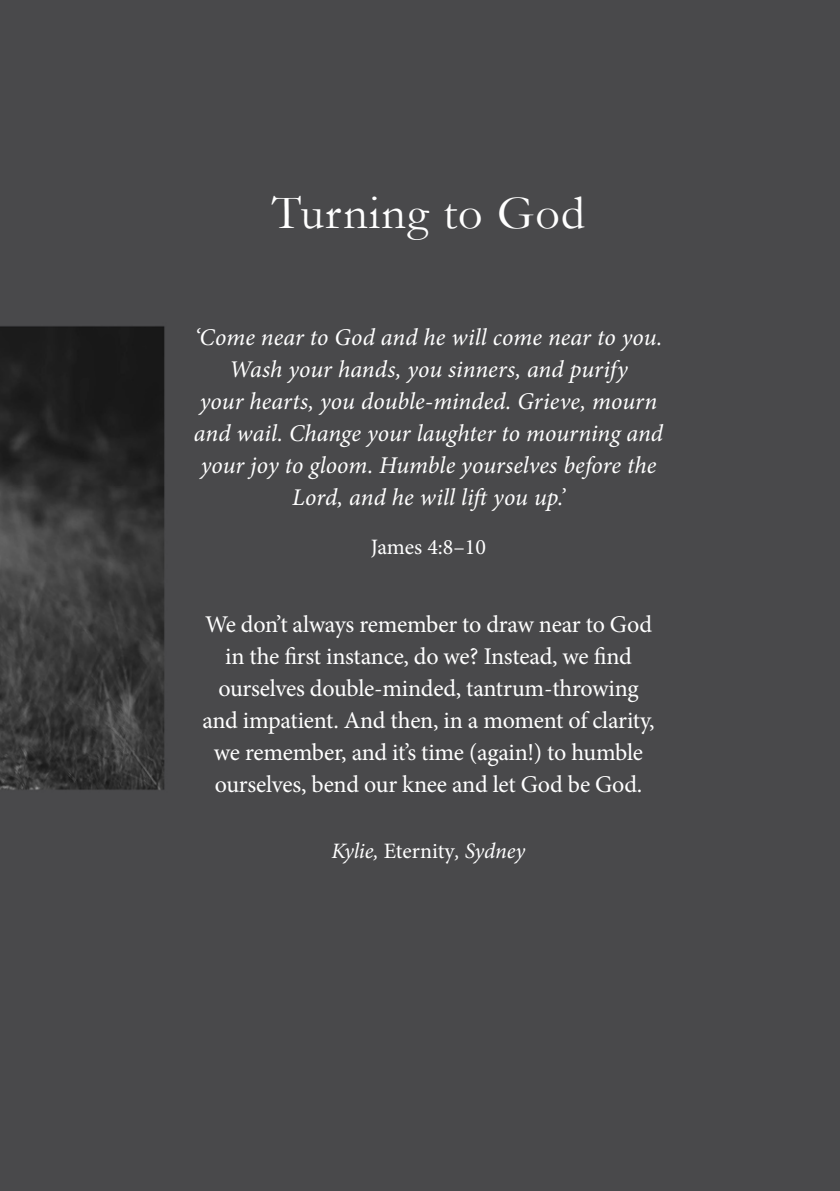
<style>
.page{position:relative;width:840px;height:1191px;background:#fff}
.page>*{position:absolute;margin:0;border:0;box-sizing:border-box;transform-origin:0 0}
.CHPTER_TITLE_3{font:48px "Garamond";letter-spacing:.025em;color:#fff}
.BODY_TEXT_3{font:24px/32px "Minion Pro";letter-spacing:-.015em;color:#fff;text-align:center}
.SCRIPTURE_3{font:italic 24px/32px "Minion Pro";letter-spacing:.005em;color:#fff;text-align:center}
.CONTRIBUTOR{font:italic 22px "Minion Pro";letter-spacing:-.005em;color:#fff}
.SCRIPTURE_REFERENCE{font:22px "Minion Pro";letter-spacing:-.005em;color:#fff}
.s1{font-style:normal}
</style>
<div class="page">
<div style="left:0;top:0;width:839px;height:1191px;background:#49494b"></div>
<p class="CHPTER_TITLE_3" style="left:272px;top:184px;width:314px">Turning to God</p>
<p class="SCRIPTURE_3" style="left:194px;top:321px;width:470px">‘Come near to God and he will come near to you.<br>Wash your hands, you sinners, and purify<br>your hearts, you double-minded. Grieve, mourn and wail. Change your laughter to mourning and your joy to gloom. Humble yourselves before the Lord, and he will lift you up.’</p>
<p class="SCRIPTURE_REFERENCE" style="left:370px;top:532px;width:117px">James 4:8–10</p>
<p class="BODY_TEXT_3" style="left:202px;top:608px;width:453px">We don’t always remember to draw near to God in the first instance, do we? Instead, we find ourselves double-minded, tantrum-throwing and impatient. And then, in a moment of clarity, we remember, and it’s time (again!) to humble ourselves, bend our knee and let God be God.</p>
<p class="CONTRIBUTOR" style="left:331px;top:836px;width:195px">Kylie, <span class="s1">Eternity</span>, Sydney</p>
</div>
